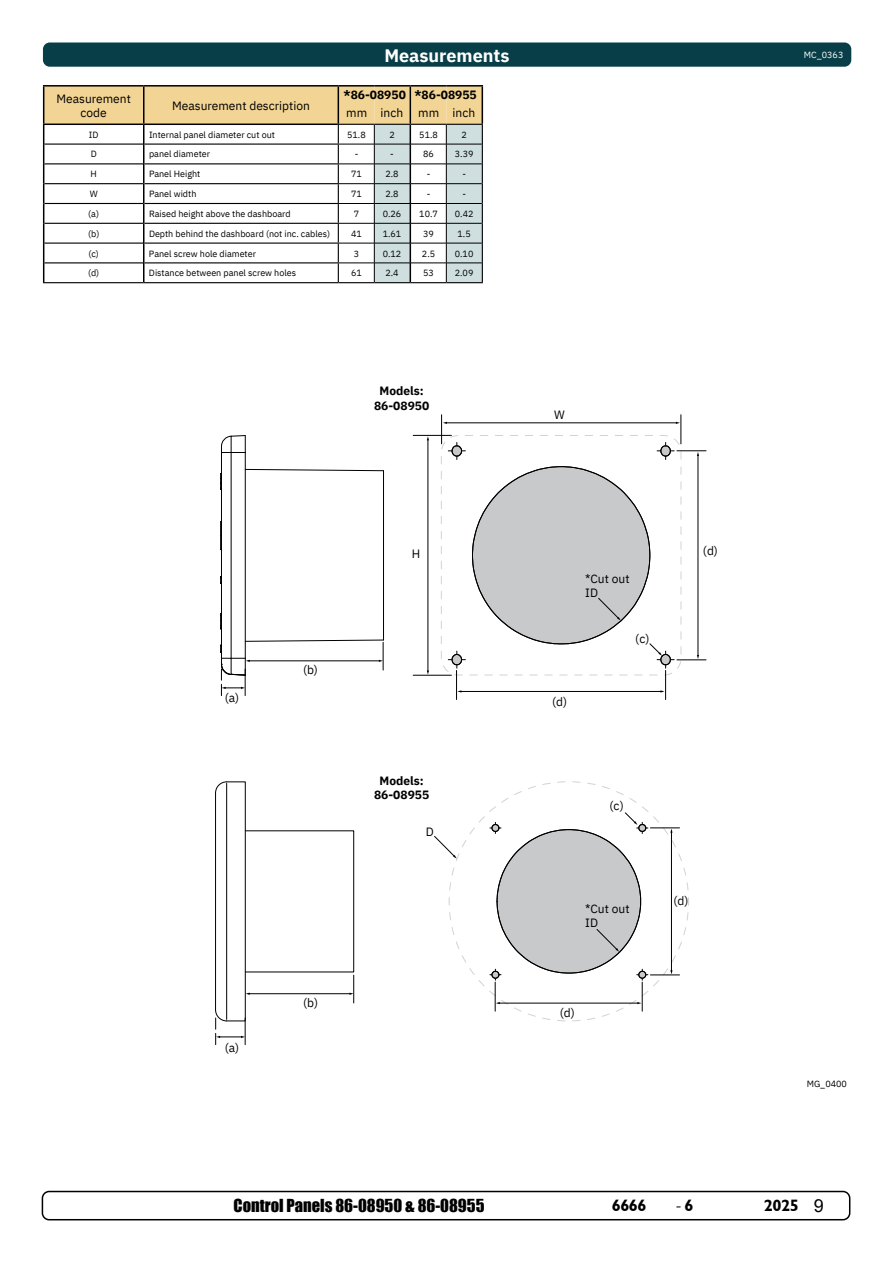
<style>
.page{position:relative;width:893px;height:1263px;background:#fff}
.page>*{position:absolute;margin:0;border:0;box-sizing:border-box;transform-origin:0 0}
.t1{font:700 18px "IBM Plex Sans";color:#fff}
.t2{font:18px "Minion Pro";color:#000}
.t3{font:16.5px "Impact";color:#000}
.t4{font:16.5px "Garrison Sans BOLD";letter-spacing:-.03em;color:#000}
.t5{font:12px/14.4px "IBM Plex Sans";color:#000}
.t6{font:700 12px/14.4px "IBM Plex Sans";color:#000;text-align:center}
.t7{font:9px "IBM Plex Sans";color:#000}
.t8{font:9px "IBM Plex Sans";color:#fff}
.s1{font-family:"Garrison Sans BOLD";font-size:16.5px}
.s2{font-family:"Arial";font-size:18px}
</style>
<div class="page">
<div style="left:42px;top:1191px;width:808px;height:29px;border:2px solid #000;border-radius:7px"></div>
<svg style="left:449px;top:781px;width:240px;height:241px"></svg>
<svg style="left:441px;top:435px;width:241px;height:240px"></svg>
<svg style="left:448px;top:445px;width:223px;height:224px"></svg>
<svg style="left:220px;top:521px;width:1px;height:29px"></svg>
<svg style="left:220px;top:473px;width:1px;height:17px"></svg>
<svg style="left:220px;top:613px;width:1px;height:16px"></svg>
<hr style="left:383px;top:471px;width:1px;height:169px;background:#000">
<hr style="left:221px;top:452px;width:1px;height:206px;background:#000">
<hr style="left:231px;top:452px;width:1px;height:206px;background:#000">
<hr style="left:245px;top:452px;width:1px;height:206px;background:#000">
<svg style="left:221px;top:435px;width:25px;height:18px"></svg>
<svg style="left:244px;top:469px;width:140px;height:2px"></svg>
<hr style="left:413px;top:435px;width:38px;height:1px;background:#000">
<hr style="left:413px;top:675px;width:38px;height:1px;background:#000">
<hr style="left:446px;top:423px;width:231px;height:1px;background:#000">
<svg style="left:441px;top:415px;width:24px;height:44px"></svg>
<hr style="left:428px;top:440px;width:1px;height:231px;background:#000">
<hr style="left:698px;top:455px;width:1px;height:201px;background:#000">
<svg style="left:657px;top:415px;width:49px;height:44px"></svg>
<hr style="left:249px;top:993px;width:101px;height:1px;background:#000">
<svg style="left:349px;top:975px;width:5px;height:28px"></svg>
<svg style="left:220px;top:639px;width:164px;height:57px"></svg>
<svg style="left:434px;top:836px;width:23px;height:23px"></svg>
<svg style="left:489px;top:812px;width:190px;height:199px"></svg>
<svg style="left:451px;top:466px;width:255px;height:233px"></svg>
<div style="left:245px;top:830px;width:109px;height:142px;border:1px solid #000"></div>
<hr style="left:215px;top:793px;width:1px;height:217px;background:#000">
<svg style="left:215px;top:781px;width:11px;height:13px"></svg>
<svg style="left:215px;top:1009px;width:31px;height:36px"></svg>
<div style="left:226px;top:781px;width:20px;height:240px;border:1px solid #000"></div>
<div style="left:43px;top:42px;width:808px;height:25px;background:#083e48;border-radius:7px"></div>
<hr style="left:43px;top:85px;width:101px;height:2px;background:#000">
<hr style="left:144px;top:85px;width:194px;height:2px;background:#000">
<hr style="left:338px;top:85px;width:36px;height:2px;background:#000">
<hr style="left:374px;top:85px;width:36px;height:2px;background:#000">
<hr style="left:410px;top:85px;width:36px;height:2px;background:#000">
<hr style="left:446px;top:85px;width:37px;height:2px;background:#000">
<svg style="left:43px;top:86px;width:440px;height:197px"></svg>
<p class="t5" style="left:57px;top:90px;width:76px;text-align:center">Measurement code</p>
<p class="t5" style="left:172px;top:97px;width:139px">Measurement description</p>
<p class="t1" style="left:384px;top:41px;width:127px">Measurements</p>
<p class="t8" style="left:804px;top:48px;width:41px">MC_0363</p>
<p class="t6" style="left:343px;top:87px;width:135px">*86-08950 *86-08955</p>
<p class="t5" style="left:346px;top:104px;width:131px">mm inch mm inch</p>
<p class="t7" style="left:89px;top:128px;width:11px">ID</p>
<p class="t7" style="left:149px;top:128px;width:128px">Internal panel diameter cut out</p>
<p class="t7" style="left:347px;top:128px;width:20px">51.8</p>
<p class="t7" style="left:389px;top:128px;width:7px">2</p>
<p class="t7" style="left:419px;top:128px;width:20px">51.8</p>
<p class="t7" style="left:461px;top:128px;width:7px">2</p>
<p class="t7" style="left:91px;top:147px;width:8px">D</p>
<p class="t7" style="left:149px;top:147px;width:63px">panel diameter</p>
<p class="t7" style="left:355px;top:147px;width:5px">-</p>
<p class="t7" style="left:390px;top:147px;width:5px">-</p>
<p class="t7" style="left:423px;top:147px;width:12px">86</p>
<p class="t7" style="left:455px;top:147px;width:20px">3.39</p>
<p class="t7" style="left:91px;top:167px;width:8px">H</p>
<p class="t7" style="left:149px;top:167px;width:53px">Panel Height</p>
<p class="t7" style="left:351px;top:167px;width:12px">71</p>
<p class="t7" style="left:385px;top:167px;width:15px">2.8</p>
<p class="t7" style="left:427px;top:167px;width:5px">-</p>
<p class="t7" style="left:462px;top:167px;width:5px">-</p>
<p class="t7" style="left:90px;top:187px;width:10px">W</p>
<p class="t7" style="left:149px;top:187px;width:49px">Panel width</p>
<p class="t7" style="left:351px;top:187px;width:12px">71</p>
<p class="t7" style="left:385px;top:187px;width:15px">2.8</p>
<p class="t7" style="left:427px;top:187px;width:5px">-</p>
<p class="t7" style="left:462px;top:187px;width:5px">-</p>
<p class="t7" style="left:88px;top:207px;width:12px">(a)</p>
<p class="t7" style="left:149px;top:207px;width:143px">Raised height above the dashboard</p>
<p class="t7" style="left:354px;top:207px;width:7px">7</p>
<p class="t7" style="left:383px;top:207px;width:20px">0.26</p>
<p class="t7" style="left:419px;top:207px;width:20px">10.7</p>
<p class="t7" style="left:455px;top:207px;width:20px">0.42</p>
<p class="t7" style="left:88px;top:227px;width:13px">(b)</p>
<p class="t7" style="left:149px;top:227px;width:183px">Depth behind the dashboard (not inc. cables)</p>
<p class="t7" style="left:351px;top:227px;width:12px">41</p>
<p class="t7" style="left:383px;top:227px;width:20px">1.61</p>
<p class="t7" style="left:423px;top:227px;width:12px">39</p>
<p class="t7" style="left:457px;top:227px;width:15px">1.5</p>
<p class="t7" style="left:88px;top:246px;width:12px">(c)</p>
<p class="t7" style="left:149px;top:246px;width:109px">Panel screw hole diameter</p>
<p class="t7" style="left:354px;top:246px;width:7px">3</p>
<p class="t7" style="left:383px;top:246px;width:20px">0.12</p>
<p class="t7" style="left:422px;top:246px;width:15px">2.5</p>
<p class="t7" style="left:455px;top:246px;width:20px">0.10</p>
<p class="t7" style="left:88px;top:266px;width:13px">(d)</p>
<p class="t7" style="left:149px;top:266px;width:149px">Distance between panel screw holes</p>
<p class="t7" style="left:351px;top:266px;width:12px">61</p>
<p class="t7" style="left:385px;top:266px;width:15px">2.4</p>
<p class="t7" style="left:423px;top:266px;width:12px">53</p>
<p class="t7" style="left:455px;top:266px;width:20px">2.09</p>
<p class="t6" style="left:374px;top:383px;width:57px">Models:<br>86-08950</p>
<p class="t5" style="left:225px;top:690px;width:16px">(a)</p>
<p class="t5" style="left:225px;top:1040px;width:16px">(a)</p>
<p class="t5" style="left:303px;top:662px;width:17px">(b)</p>
<p class="t5" style="left:412px;top:546px;width:10px">H</p>
<p class="t6" style="left:374px;top:772px;width:57px">Models:<br>86-08955</p>
<p class="t5" style="left:426px;top:823px;width:10px">D</p>
<p class="t5" style="left:303px;top:995px;width:17px">(b)</p>
<p class="t5" style="left:554px;top:406px;width:12px">W</p>
<p class="t5" style="left:585px;top:570px;width:46px">*Cut out<br>ID</p>
<p class="t5" style="left:635px;top:631px;width:16px">(c)</p>
<p class="t5" style="left:552px;top:693px;width:17px">(d)</p>
<p class="t5" style="left:703px;top:543px;width:17px">(d)</p>
<p class="t5" style="left:610px;top:798px;width:16px">(c)</p>
<p class="t5" style="left:585px;top:900px;width:46px">*Cut out<br>ID</p>
<p class="t5" style="left:560px;top:1004px;width:17px">(d)</p>
<p class="t5" style="left:673px;top:892px;width:17px">(d)</p>
<p class="t7" style="left:807px;top:1077px;width:42px">MG_0400</p>
<h2 class="t3" style="left:234px;top:1193px;width:253px">Control Panels 86-08950 &amp; 86-08955</h2>
<h2 class="t4" style="left:612px;top:1196px;width:36px">6666</h2>
<h1 class="t2" style="left:675px;top:1193px;width:20px">-<span class="s1">6</span></h1>
<h2 class="t4" style="left:764px;top:1196px;width:61px">2025 <span class="s2">9</span></h2>
</div>
